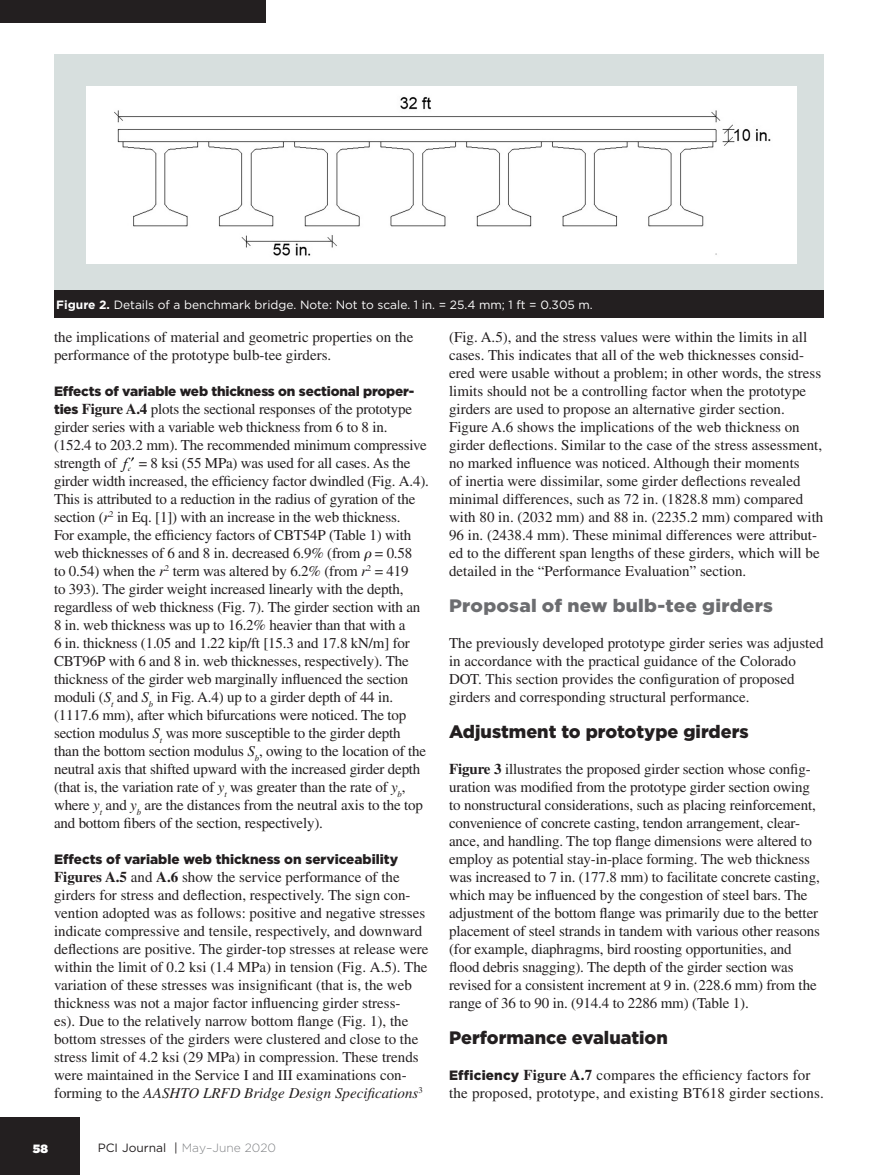
<style>
.page{position:relative;width:878px;height:1175px;background:#fff}
.page>*{position:absolute;margin:0;border:0;box-sizing:border-box;transform-origin:0 0}
.Subhead2{font:900 18px "Gotham";color:#231f20}
.Subhead{font:900 18px "Gotham";letter-spacing:.015em;color:#6c6d70;scale:1.06 1}
.Body{font:15px/18px "Times LT Std";letter-spacing:-.01em;color:#231f20}
.Body-2{font:15px/18px "Times LT Std";letter-spacing:.015em;color:#231f20}
.Body-3{font:900 13.5px "Gotham";letter-spacing:-.015em;color:#231f20}
.Figure_caption{font:12px "Gotham";color:#fff}
.t1{font:300 12px "Gotham";color:#808285}
.t2{font:900 12px "Gotham";color:#fff}
.s1{font-weight:700}
.s2{font-family:"Gotham";font-weight:900;font-size:13.5px}
.s3{font-family:"Adobe Garamond Pro";font-style:italic;font-size:14.55px;color:#000}
.s4{font-style:italic}
.s5{font-weight:400;color:#231f20}
</style>
<div class="page">
<div style="left:0;top:1117px;width:80px;height:57px;background:#231f20"></div>
<div style="left:0;top:0;width:266px;height:23px;background:#231f20"></div>
<div style="left:54px;top:54px;width:770px;height:245px;background:#d7dfde"></div>
<div style="left:86px;top:86px;width:710px;height:177px;background:#fff"></div>
<img style="left:114px;top:97px;width:657px;height:159px">
<div style="left:54px;top:290px;width:770px;height:27px;background:#231f20"></div>
<p class="Figure_caption" style="left:56px;top:297px;width:538px"><span class="s1">Figure 2.</span> Details of a benchmark bridge. Note: Not to scale. 1 in. = 25.4 mm; 1 ft = 0.305 m.</p>
<p class="Body" style="left:54px;top:328px;width:361px">the implications of material and geometric properties on the performance of the prototype bulb-tee girders.</p>
<p class="Body-3" style="left:54px;top:382px;width:362px">Effects of variable web thickness on sectional proper-</p>
<p class="Body" style="left:54px;top:400px;width:374px"><span class="s2">ties</span> <span class="s1">Figure A.4</span> plots the sectional responses of the prototype girder series with a variable web thickness from 6 to 8 in. (152.4 to 203.2 mm). The recommended minimum compressive strength of <span class="s3">f</span> <sub>c</sub></p>
<p class="Body" style="left:54px;top:454px;width:376px;text-indent:85px">= 8 ksi (55 MPa) was used for all cases. As the girder width increased, the efficiency factor dwindled (Fig. A.4).<br>This is attributed to a reduction in the radius of gyration of the section (<span class="s4">r</span><sup>2</sup> in Eq. [1]) with an increase in the web thickness.<br>For example, the efficiency factors of CBT54P (Table 1) with web thicknesses of 6 and 8 in. decreased 6.9% (from = 0.58<br>to 0.54) when the <span class="s4">r</span><sup>2</sup> term was altered by 6.2% (from <span class="s4">r</span><sup>2</sup> = 419<br>to 393). The girder weight increased linearly with the depth, regardless of web thickness (Fig. 7). The girder section with an 8 in. web thickness was up to 16.2% heavier than that with a<br>6 in. thickness (1.05 and 1.22 kip/ft [15.3 and 17.8 kN/m] for CBT96P with 6 and 8 in. web thicknesses, respectively). The thickness of the girder web marginally influenced the section moduli (<span class="s4">S</span><sub>t</sub> and <span class="s4">S</span><sub>b</sub> in Fig. A.4) up to a girder depth of 44 in. (1117.6 mm), after which bifurcations were noticed. The top section modulus <span class="s4">S</span><sub>t</sub> was more susceptible to the girder depth than the bottom section modulus <span class="s4">S</span><sub>b</sub>, owing to the location of the neutral axis that shifted upward with the increased girder depth (that is, the variation rate of <span class="s4">y</span><sub>t</sub> was greater than the rate of <span class="s4">y</span><sub>b</sub>, where <span class="s4">y</span><sub>t</sub> and <span class="s4">y</span><sub>b</sub> are the distances from the neutral axis to the top and bottom fibers of the section, respectively).</p>
<p class="Body-3" style="left:54px;top:850px;width:345px">Effects of variable web thickness on serviceability</p>
<p class="Body" style="left:54px;top:868px;width:376px"><span class="s1">Figures A.5</span> and <span class="s1">A.6</span> show the service performance of the girders for stress and deflection, respectively. The sign con&shy;vention adopted was as follows: positive and negative stresses indicate compressive and tensile, respectively, and downward deflections are positive. The girder-top stresses at release were within the limit of 0.2 ksi (1.4 MPa) in tension (Fig. A.5). The variation of these stresses was insignificant (that is, the web thickness was not a major factor influencing girder stress-<br>es). Due to the relatively narrow bottom flange (Fig. 1), the bottom stresses of the girders were clustered and close to the stress limit of 4.2 ksi (29 MPa) in compression. These trends were maintained in the Service I and III examinations con&shy;forming to the <span class="s4">AASHTO LRFD Bridge Design Specifications</span><sup>3</sup></p>
<p class="t2" style="left:33px;top:1139px;width:17px">58</p>
<p class="t1" style="left:98px;top:1140px;width:180px"><span class="s5">PCI Journal</span> <span class="s5">|</span> May–June 2020</p>
<p class="Body" style="left:449px;top:328px;width:376px">(Fig. A.5), and the stress values were within the limits in all cases. This indicates that all of the web thicknesses consid&shy;ered were usable without a problem; in other words, the stress limits should not be a controlling factor when the prototype girders are used to propose an alternative girder section.<br>Figure A.6 shows the implications of the web thickness on girder deflections. Similar to the case of the stress assessment, no marked influence was noticed. Although their moments<br>of inertia were dissimilar, some girder deflections revealed minimal differences, such as 72 in. (1828.8 mm) compared with 80 in. (2032 mm) and 88 in. (2235.2 mm) compared with 96 in. (2438.4 mm). These minimal differences were attribut&shy;ed to the different span lengths of these girders, which will be detailed in the “Performance Evaluation” section.</p>
<p class="Subhead" style="left:449px;top:593px;width:307px">Proposal of new bulb-tee girders</p>
<p class="Body" style="left:449px;top:634px;width:376px">The previously developed prototype girder series was adjusted in accordance with the practical guidance of the Colorado DOT. This section provides the configuration of proposed girders and corresponding structural performance.</p>
<p class="Subhead2" style="left:449px;top:719px;width:301px">Adjustment to prototype girders</p>
<p class="Body" style="left:449px;top:760px;width:372px"><span class="s1">Figure 3</span> illustrates the proposed girder section whose config&shy;uration was modified from the prototype girder section owing to nonstructural considerations, such as placing reinforcement, convenience of concrete casting, tendon arrangement, clear&shy;ance, and handling. The top flange dimensions were altered to employ as potential stay-in-place forming. The web thickness was increased to 7 in. (177.8 mm) to facilitate concrete casting, which may be influenced by the congestion of steel bars. The adjustment of the bottom flange was primarily due to the better placement of steel strands in tandem with various other reasons (for example, diaphragms, bird roosting opportunities, and flood debris snagging). The depth of the girder section was revised for a consistent increment at 9 in. (228.6 mm) from the range of 36 to 90 in. (914.4 to 2286 mm) (Table 1).</p>
<p class="Subhead2" style="left:449px;top:1025px;width:220px">Performance evaluation</p>
<p class="Body-2" style="left:449px;top:1066px;width:376px"><span class="s2">Efficiency</span> <span class="s1">Figure A.7</span> compares the efficiency factors for the proposed, prototype, and existing BT618 girder sections.</p>
</div>
